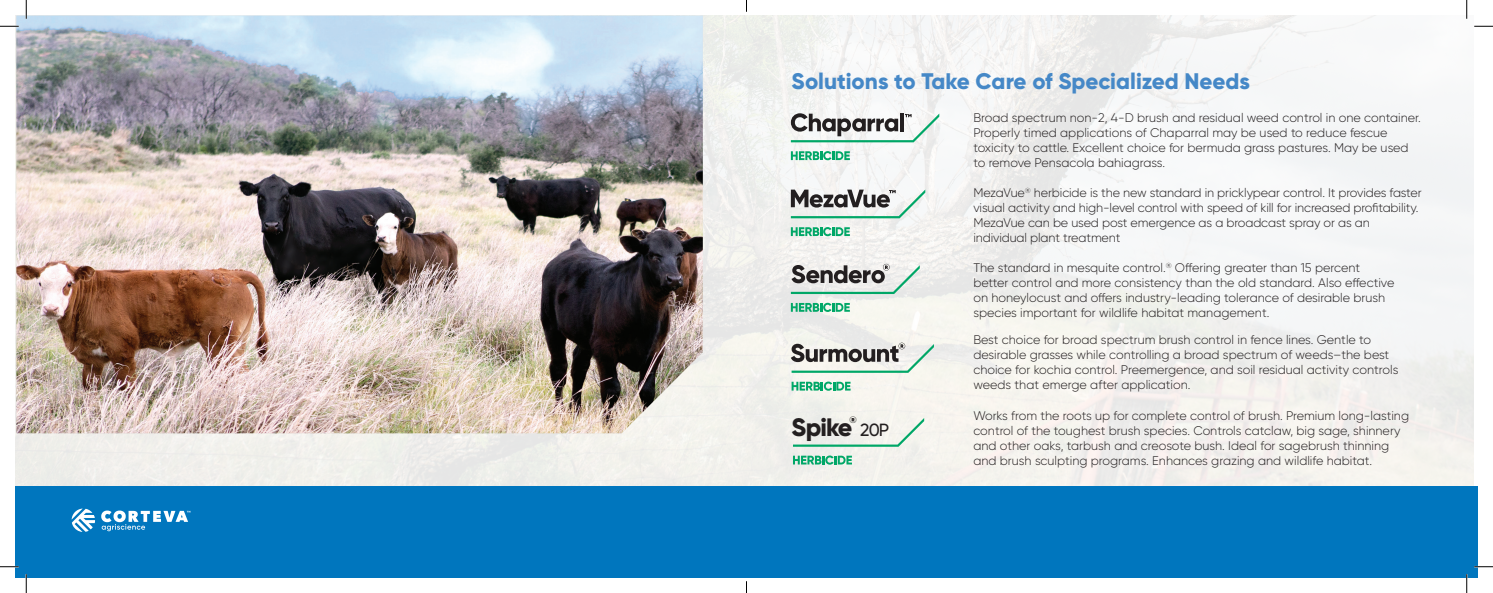
<style>
.page{position:relative;width:1493px;height:593px;background:#fff}
.page>*{position:absolute;margin:0;border:0;box-sizing:border-box;transform-origin:0 0}
.t1{font:800 25.12px "Gilroy";letter-spacing:-.035em;color:#231f20}
.t2{font:800 22.5px "Gilroy";color:#4588c7}
.t3{font:500 17.62px "Gilroy";color:#231f20}
.t4{font:300 12.5px/15px "Gilroy";color:#231f20}
.t5{font:800 9.25px "Gilroy";color:#231f20}
</style>
<div class="page">
<img style="left:15px;top:15px;width:1458px;height:472px">
<svg style="left:791px;top:303px;width:59px;height:9px"></svg>
<svg style="left:791px;top:264px;width:128px;height:30px"></svg>
<svg style="left:791px;top:381px;width:59px;height:9px"></svg>
<svg style="left:791px;top:342px;width:143px;height:31px"></svg>
<svg style="left:793px;top:418px;width:131px;height:28px"></svg>
<svg style="left:793px;top:455px;width:59px;height:9px"></svg>
<svg style="left:791px;top:151px;width:59px;height:9px"></svg>
<svg style="left:791px;top:113px;width:148px;height:29px"></svg>
<svg style="left:791px;top:227px;width:59px;height:9px"></svg>
<svg style="left:791px;top:189px;width:134px;height:29px"></svg>
<img style="left:16px;top:16px;width:687px;height:417px">
<div style="left:15px;top:487px;width:1463px;height:91px;background:#0076be"></div>
<svg style="left:72px;top:508px;width:23px;height:24px"></svg>
<svg style="left:101px;top:510px;width:89px;height:21px"></svg>
<svg style="left:0;top:25px;width:19px;height:2px"></svg>
<svg style="left:1474px;top:25px;width:18px;height:2px"></svg>
<svg style="left:0;top:565px;width:19px;height:2px"></svg>
<svg style="left:1474px;top:565px;width:18px;height:2px"></svg>
<svg style="left:25px;top:0;width:2px;height:19px"></svg>
<svg style="left:25px;top:574px;width:2px;height:18px"></svg>
<svg style="left:1465px;top:0;width:2px;height:19px"></svg>
<svg style="left:1465px;top:574px;width:2px;height:18px"></svg>
<h2 class="t2" style="left:791px;top:67px;width:460px">Solutions to Take Care of Specialized Needs</h2>
<p class="t4" style="left:973px;top:110px;width:449px">Broad spectrum non-2, 4-D brush and residual weed control in one container.<br>Properly timed applications of Chaparral may be used to reduce fescue toxicity to cattle. Excellent choice for bermuda grass pastures. May be used to remove Pensacola bahiagrass.</p>
<p class="t4" style="left:973px;top:185px;width:450px">MezaVue<sup>®</sup> herbicide is the new standard in pricklypear control. It provides faster visual activity and high-level control with speed of kill for increased profitability.<br>MezaVue can be used post emergence as a broadcast spray or as an individual plant treatment</p>
<p class="t4" style="left:973px;top:260px;width:422px">The standard in mesquite control.<sup>®</sup> Offering greater than 15 percent better control and more consistency than the old standard. Also effective on honeylocust and offers industry-leading tolerance of desirable brush species important for wildlife habitat management.</p>
<p class="t4" style="left:973px;top:331px;width:426px">Best choice for broad spectrum brush control in fence lines. Gentle to desirable grasses while controlling a broad spectrum of weeds–the best choice for kochia control. Preemergence, and soil residual activity controls weeds that emerge after application.</p>
<p class="t4" style="left:973px;top:408px;width:437px">Works from the roots up for complete control of brush. Premium long-lasting control of the toughest brush species. Controls catclaw, big sage, shinnery and other oaks, tarbush and creosote bush. Ideal for sagebrush thinning and brush sculpting programs. Enhances grazing and wildlife habitat.</p>
<h1 class="t1" style="left:791px;top:411px;width:62px">Spike</h1>
<p class="t5" style="left:849px;top:414px;width:9px">®</p>
<h3 class="t3" style="left:860px;top:418px;width:31px">20P</h3>
</div>
